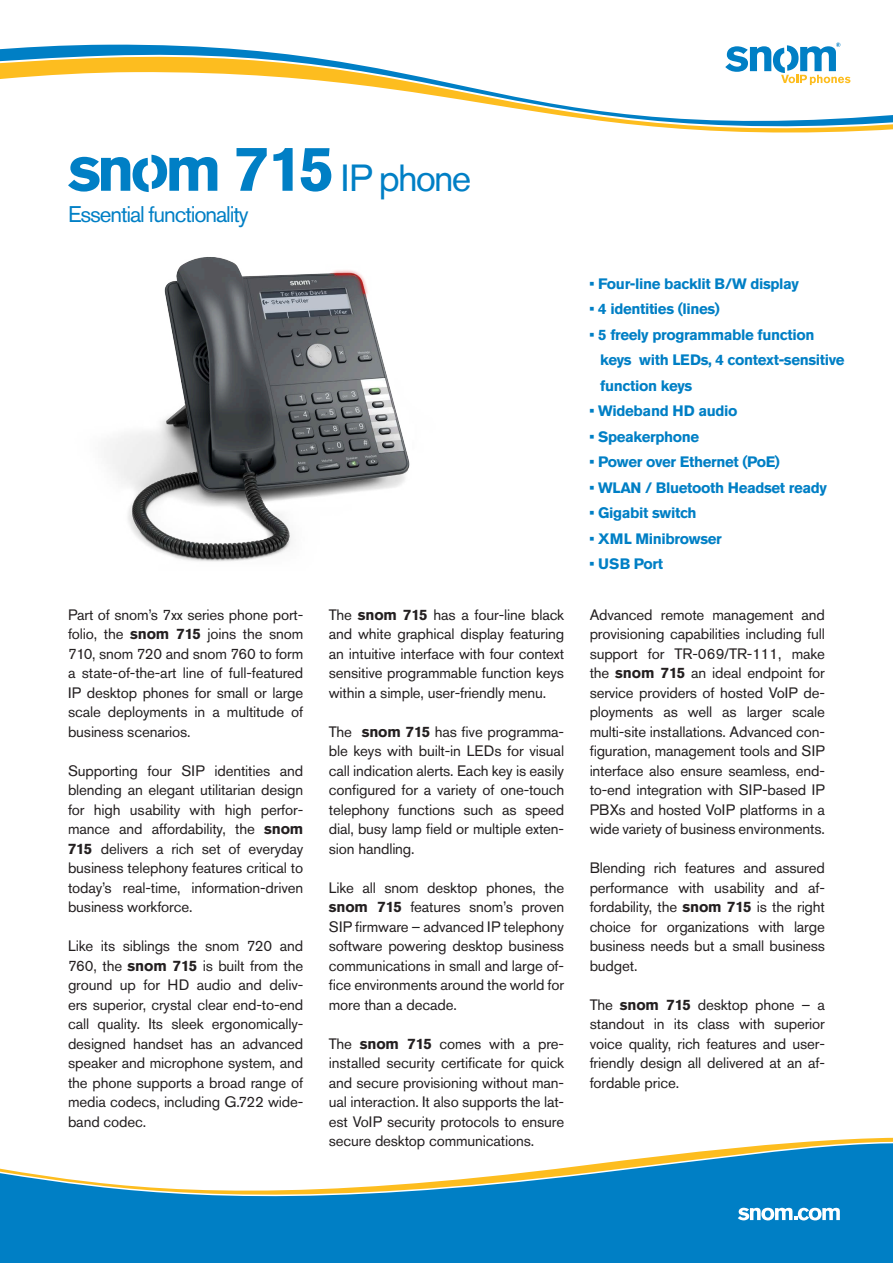
<style>
.page{position:relative;width:893px;height:1263px;background:#fff}
.page>*{position:absolute;margin:0;border:0;box-sizing:border-box;transform-origin:0 0}
.t1{font:700 63px "Akzidenz Grotesk Pro";letter-spacing:-.07em;color:#007fc5}
.t2{font:22.5px "Akzidenz Grotesk Pro";letter-spacing:-.05em;color:#007fc5}
.t3{font:15px/19.5px "Akzidenz Grotesk Pro";letter-spacing:-.01em;color:#231f20;text-align:justify}
.t4{font:700 15px/25.5px "Akzidenz Grotesk Pro";letter-spacing:-.025em;color:#007fc5}
.s1{font-weight:400;font-size:37.5px}
.s2{font-weight:700}
</style>
<div class="page">
<svg style="left:0;top:1137px;width:893px;height:126px;fill:#007fc5"></svg>
<svg style="left:0;top:45px;width:893px;height:88px"></svg>
<svg style="left:725px;top:43px;width:125px;height:42px"></svg>
<img style="left:110px;top:257px;width:300px;height:305px">
<svg style="left:738px;top:1207px;width:102px;height:13px"></svg>
<svg style="left:132px;top:155px;width:35px;height:37px"></svg>
<h1 class="t1" style="left:68px;top:128px;width:405px">snom 715 <span class="s1">IP phone</span></h1>
<h2 class="t2" style="left:68px;top:200px;width:182px">Essential functionality</h2>
<p class="t3" style="left:68px;top:604px;width:237px">Part of snom’s 7xx series phone port&shy;folio, the <span class="s2">snom 715</span> joins the snom 710, snom 720 and snom 760 to form a state-of-the-art line of full-featured IP desktop phones for small or large scale deployments in a multitude of business scenarios.</p>
<p class="t3" style="left:68px;top:760px;width:237px">Supporting four SIP identities and blending an elegant utilitarian design for high usability with high perfor&shy;mance and affordability, the <span class="s2">snom 715</span> delivers a rich set of everyday business telephony features critical to today’s real-time, information-driven business workforce.</p>
<p class="t3" style="left:68px;top:936px;width:237px">Like its siblings the snom 720 and 760, the <span class="s2">snom 715</span> is built from the ground up for HD audio and deliv&shy;ers superior, crystal clear end-to-end call quality. Its sleek ergonomically&shy;designed handset has an advanced speaker and microphone system, and the phone supports a broad range of media codecs, including G.722 wide&shy;band codec.</p>
<p class="t3" style="left:329px;top:604px;width:237px">The <span class="s2">snom 715</span> has a four-line black and white graphical display featuring an intuitive interface with four context sensitive programmable function keys within a simple, user-friendly menu.</p>
<p class="t3" style="left:329px;top:721px;width:237px">The <span class="s2">snom 715</span> has five programma&shy;ble keys with built-in LEDs for visual call indication alerts. Each key is easily configured for a variety of one-touch telephony functions such as speed dial, busy lamp field or multiple exten&shy;sion handling.</p>
<p class="t3" style="left:329px;top:877px;width:237px">Like all snom desktop phones, the <span class="s2">snom 715</span> features snom’s proven SIP firmware – advanced IP telephony software powering desktop business communications in small and large of&shy;fice environments around the world for more than a decade.</p>
<p class="t3" style="left:329px;top:1033px;width:237px">The <span class="s2">snom 715</span> comes with a pre&shy;installed security certificate for quick and secure provisioning without man&shy;ual interaction. It also supports the lat&shy;est VoIP security protocols to ensure secure desktop communications.</p>
<p class="t4" style="left:590px;top:270px;width:211px">• Four-line backlit B/W display</p>
<p class="t4" style="left:590px;top:296px;width:132px">• 4 identities (lines)</p>
<p class="t4" style="left:600px;top:321px;width:246px;text-indent:-11px">• 5 freely programmable function keys with LEDs, 4 context-sensitive function keys</p>
<p class="t4" style="left:590px;top:398px;width:149px">• Wideband HD audio</p>
<p class="t4" style="left:590px;top:423px;width:111px">• Speakerphone</p>
<p class="t4" style="left:590px;top:449px;width:192px">• Power over Ethernet (PoE)</p>
<p class="t4" style="left:590px;top:474px;width:239px">• WLAN / Bluetooth Headset ready</p>
<p class="t4" style="left:590px;top:500px;width:108px">• Gigabit switch</p>
<p class="t4" style="left:590px;top:525px;width:134px">• XML Minibrowser</p>
<p class="t4" style="left:590px;top:551px;width:75px">• USB Port</p>
<p class="t3" style="left:590px;top:604px;width:237px">Advanced remote management and provisioning capabilities including full support for TR-069/TR-111, make the <span class="s2">snom 715</span> an ideal endpoint for service providers of hosted VoIP de&shy;ployments as well as larger scale multi-site installations. Advanced con&shy;figuration, management tools and SIP interface also ensure seamless, end&shy;to-end integration with SIP-based IP PBXs and hosted VoIP platforms in a wide variety of business environments.</p>
<p class="t3" style="left:590px;top:858px;width:237px">Blending rich features and assured performance with usability and af&shy;fordability, the <span class="s2">snom 715</span> is the right choice for organizations with large business needs but a small business budget.</p>
<p class="t3" style="left:590px;top:994px;width:237px">The <span class="s2">snom 715</span> desktop phone – a standout in its class with superior voice quality, rich features and user&shy;friendly design all delivered at an af&shy;fordable price.</p>
</div>
